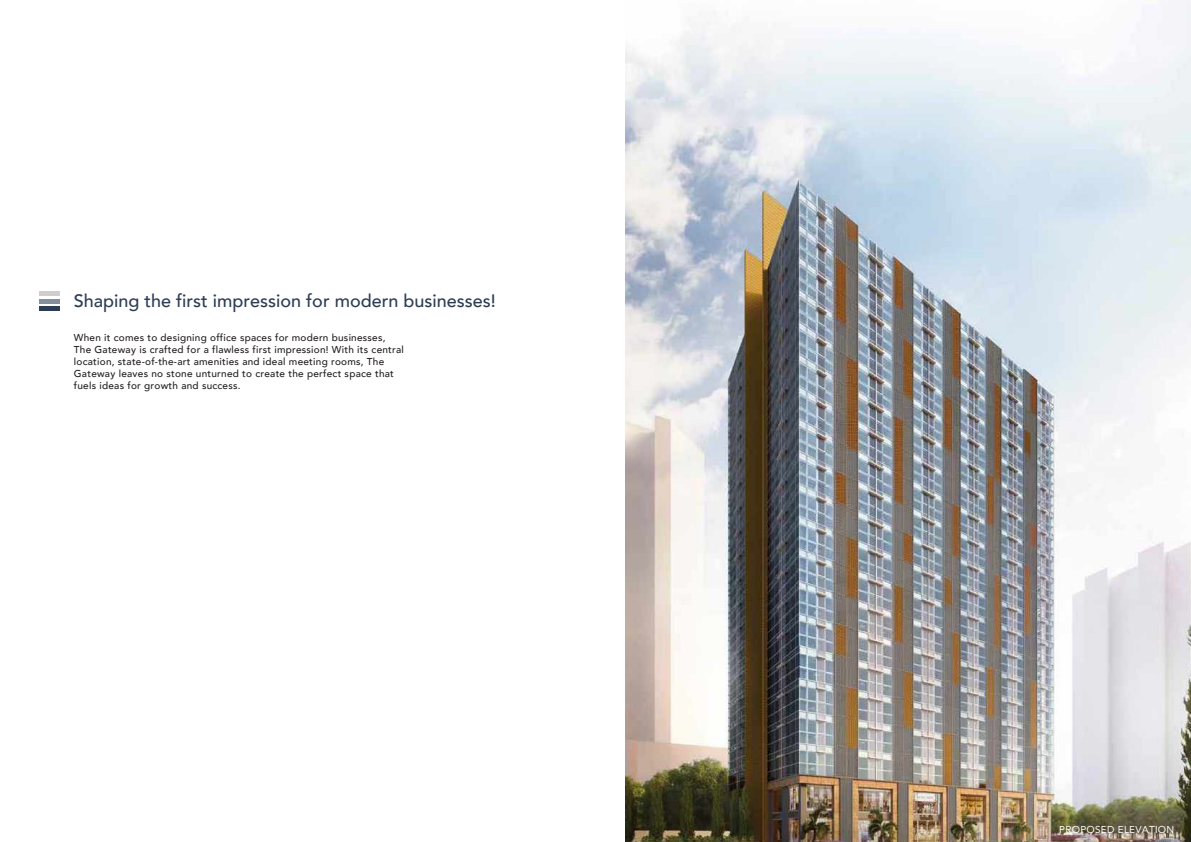
<style>
.page{position:relative;width:1191px;height:842px;background:#fff}
.page>*{position:absolute;margin:0;border:0;box-sizing:border-box;transform-origin:0 0}
.t1{font:500 18px "Avenir";color:#2d3d54}
.t2{font:500 10px/12px "Avenir";letter-spacing:.025em;color:#231f20}
.t3{font:10px "Avenir";letter-spacing:.025em;color:#fff}
</style>
<div class="page">
<hr style="left:39px;top:306px;width:21px;height:4px;background:#2b3d54">
<hr style="left:39px;top:299px;width:21px;height:4px;background:#83909c">
<hr style="left:39px;top:292px;width:21px;height:4px;background:#cfcdd0">
<img style="left:625px;top:0;width:566px;height:842px">
<h1 class="t1" style="left:74px;top:285px;width:423px">Shaping the first impression for modern businesses!</h1>
<p class="t2" style="left:74px;top:331px;width:332px">When it comes to designing office spaces for modern businesses, The Gateway is crafted for a flawless first impression! With its central location, state-of-the-art amenities and ideal meeting rooms, The Gateway leaves no stone unturned to create the perfect space that fuels ideas for growth and success.</p>
<p class="t3" style="left:1059px;top:822px;width:116px">PROPOSED ELEVATION</p>
</div>
